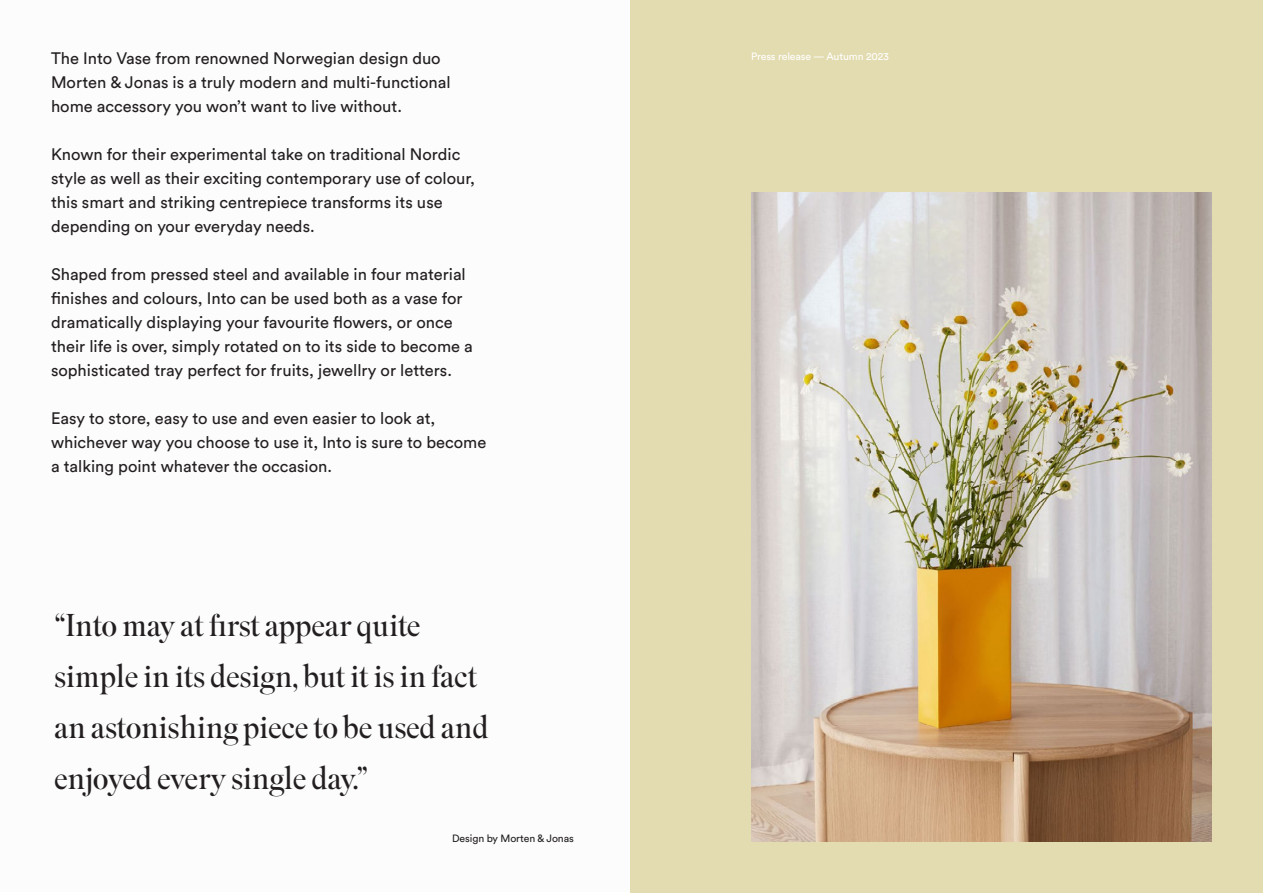
<style>
.page{position:relative;width:1263px;height:893px;background:#fff}
.page>*{position:absolute;margin:0;border:0;box-sizing:border-box;transform-origin:0 0}
.t1{font:300 31.5px/51px "Superior Title";letter-spacing:-.015em;color:#231f20}
.t2{font:16.5px/24px "Circular Std";color:#231f20}
.t3{font:10.5px "Circular Std";letter-spacing:-.01em;color:#fff}
.t4{font:10.5px "Circular Std";letter-spacing:-.01em;color:#231f20}
</style>
<div class="page">
<div style="left:631px;top:0;width:632px;height:893px;background:#e3dcb0"></div>
<img style="left:751px;top:193px;width:461px;height:649px">
<p class="t2" style="left:51px;top:46px;width:401px">The Into Vase from renowned Norwegian design duo<br>Morten &amp; Jonas is a truly modern and multi-functional</p>
<p class="t2" style="left:51px;top:94px;width:352px">home accessory you won’t want to live without.</p>
<p class="t2" style="left:51px;top:142px;width:425px">Known for their experimental take on traditional Nordic style as well as their exciting contemporary use of colour, this smart and striking centrepiece transforms its use depending on your everyday needs.</p>
<p class="t2" style="left:51px;top:262px;width:423px">Shaped from pressed steel and available in four material finishes and colours, Into can be used both as a vase for dramatically displaying your favourite flowers, or once their life is over, simply rotated on to its side to become a sophisticated tray perfect for fruits, jewellry or letters.</p>
<p class="t2" style="left:51px;top:406px;width:437px">Easy to store, easy to use and even easier to look at, whichever way you choose to use it, Into is sure to become a talking point whatever the occasion.</p>
<p class="t1" style="left:54px;top:601px;width:437px">“Into may at first appear quite simple in its design, but it is in fact an astonishing piece to be used and enjoyed every single day.”</p>
<p class="t4" style="left:452px;top:832px;width:123px">Design by Morten &amp; Jonas</p>
<p class="t3" style="left:751px;top:49px;width:140px">Press release — Autumn 2023</p>
</div>
